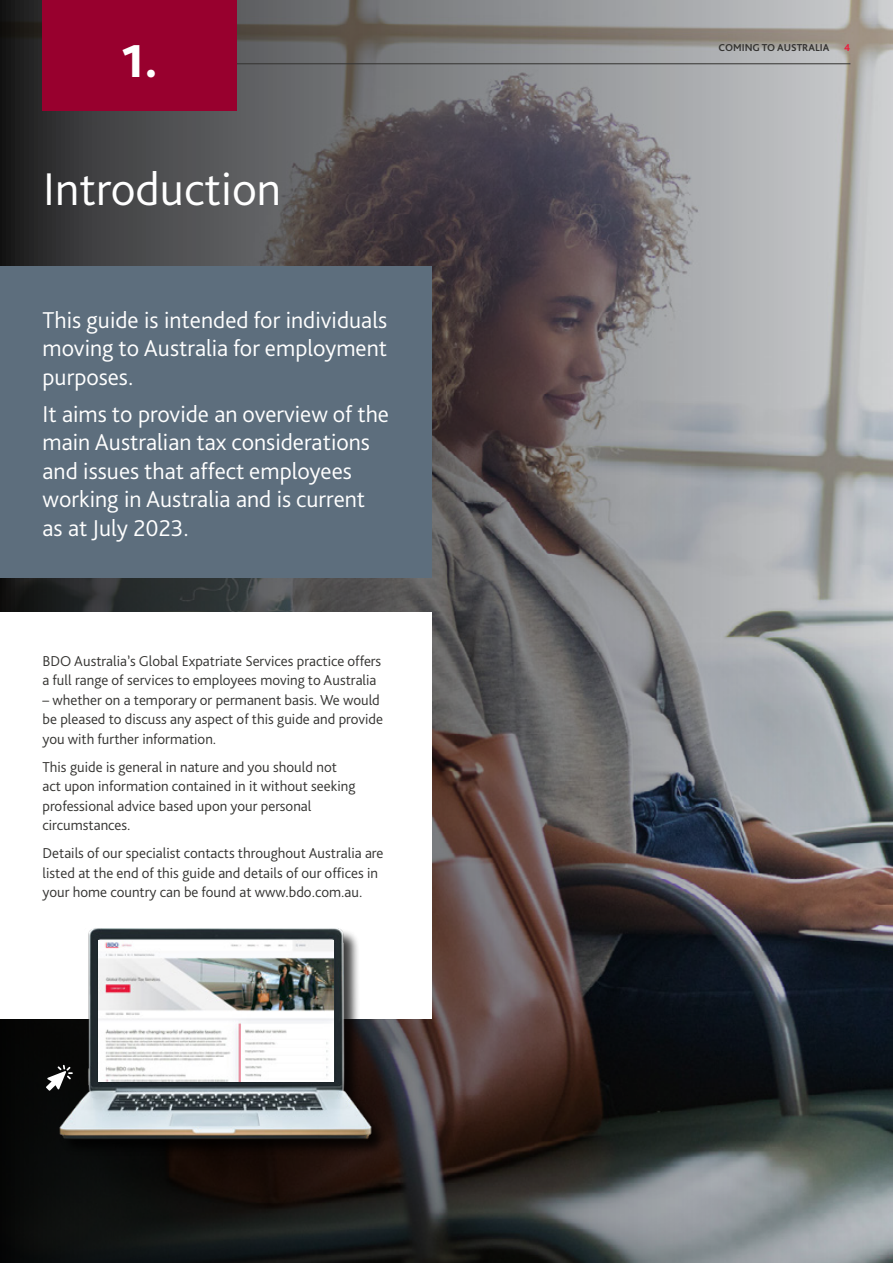
<style>
.page{position:relative;width:893px;height:1263px;background:#fff}
.page>*{position:absolute;margin:0;border:0;box-sizing:border-box;transform-origin:0 0}
.t1{font:300 48px "Bliss Pro";color:#fff}
.t2{font:800 48px "Bliss Pro";color:#fff}
.t3{font:300 24px/28.5px "Bliss Pro";color:#fff;text-align:justify}
.t4{font:300 15px/19.5px "Bliss Pro";color:#343331}
.t5{font:700 10.5px "Bliss Pro";color:#343331}
.t6{font:700 10.5px "Bliss Pro";color:#ed1a3b}
</style>
<div class="page">
<img style="left:0;top:0;width:893px;height:1263px">
<div style="left:0;top:612px;width:432px;height:406px;background:#fff"></div>
<div style="left:0;top:267px;width:432px;height:311px;background:#5d6e7d"></div>
<div style="left:60px;top:929px;width:327px;height:226px;background:#000;opacity:.75"></div>
<img style="left:59px;top:928px;width:313px;height:216px">
<img style="left:98px;top:940px;width:236px;height:141px">
<svg style="left:46px;top:1065px;width:27px;height:26px"></svg>
<hr style="left:43px;top:63px;width:807px;height:1px;background:#343331">
<div style="left:43px;top:0;width:194px;height:111px;background:#98002e"></div>
<h1 class="t2" style="left:122px;top:31px;width:38px">1.</h1>
<h1 class="t1" style="left:43px;top:159px;width:239px">Introduction</h1>
<h2 class="t3" style="left:43px;top:305px;width:346px">This guide is intended for individuals moving to Australia for employment purposes.</h2>
<h2 class="t3" style="left:43px;top:399px;width:348px;text-align:left">It aims to provide an overview of the main Australian tax considerations and issues that affect employees working in Australia and is current as at July 2023.</h2>
<p class="t4" style="left:43px;top:651px;width:340px">BDO Australia’s Global Expatriate Services practice offers a full range of services to employees moving to Australia</p>
<p class="t4" style="left:43px;top:690px;width:342px">– whether on a temporary or permanent basis. We would be pleased to discuss any aspect of this guide and provide you with further information.</p>
<p class="t4" style="left:43px;top:757px;width:314px">This guide is general in nature and you should not act upon information contained in it without seeking professional advice based upon your personal circumstances.</p>
<p class="t4" style="left:43px;top:843px;width:342px">Details of our specialist contacts throughout Australia are listed at the end of this guide and details of our offices in your home country can be found at www.bdo.com.au.</p>
<p class="t5" style="left:718px;top:40px;width:112px">COMING TO AUSTRALIA</p>
<p class="t6" style="left:844px;top:40px;width:8px">4</p>
</div>
